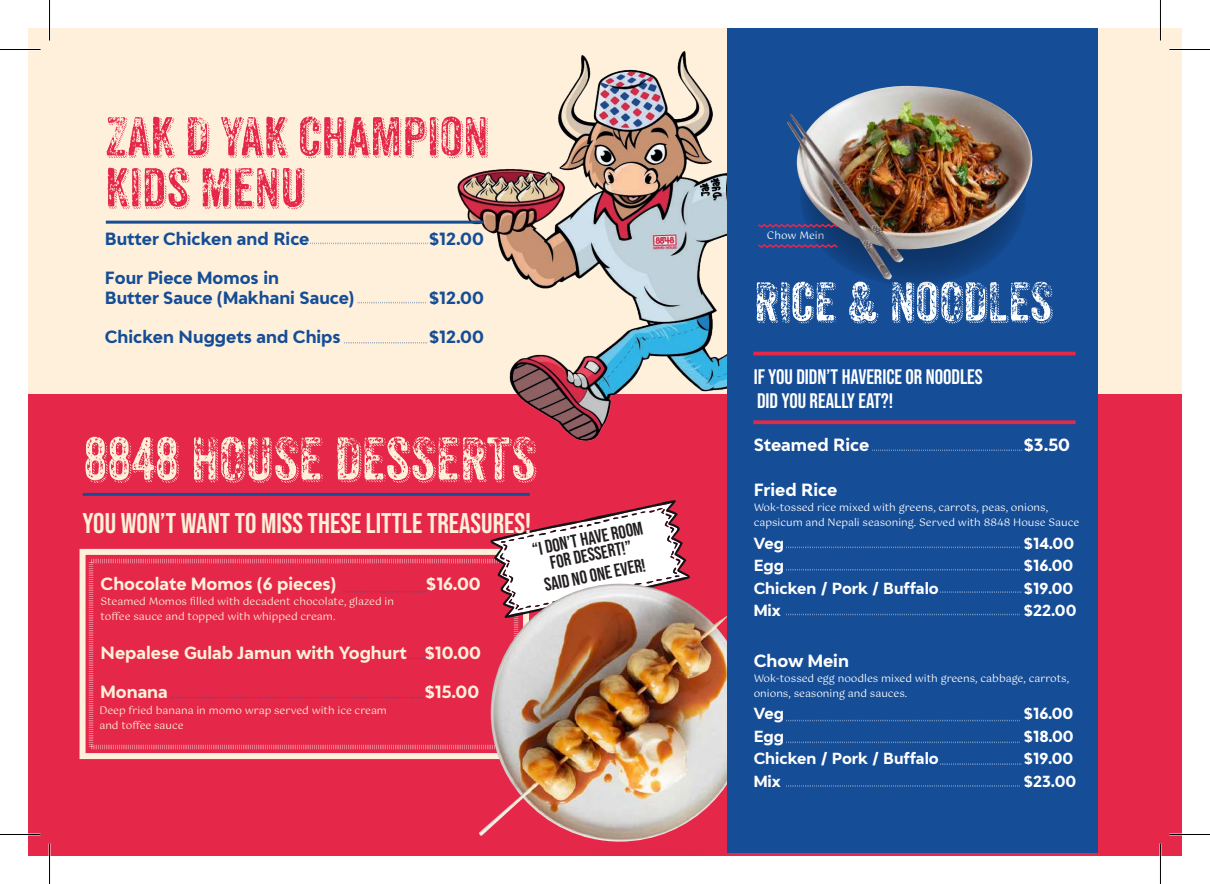
<style>
.page{position:relative;width:1210px;height:884px;background:#fff}
.page>*{position:absolute;margin:0;border:0;box-sizing:border-box;transform-origin:0 0}
.t1{font:58.5px "Anodyne Combined";color:#fef0da}
.t2{font:52.95px/51px "Anodyne Combined";color:#e5284a}
.t3{font:52.95px "Anodyne Combined";color:#fff}
.t4{font:28.5px "Bebas Neue";color:#fef0da}
.t5{font:21px/24px "Bebas Neue";color:#fff}
.t6{font:18.45px/16.2px "Bebas Neue";color:#231f20;text-align:center}
.t7{font:16.5px/19.5px "Adlinnaka Bold Demo";color:#154d97}
.t8{font:16.5px "Adlinnaka Bold Demo";color:#fef0da}
.t9{font:16.5px "Adlinnaka Bold Demo";color:#fff}
.t10{font:15px "Adlinnaka Bold Demo";color:#fff}
.t11{font:10.5px/15px "Gotu";color:#fff}
.t12{font:10.5px/15px "Gotu";color:#fef0da}
</style>
<div class="page">
<div style="left:28px;top:28px;width:1153px;height:828px;background:#fef0da"></div>
<div style="left:28px;top:394px;width:1153px;height:462px;background:#e5284a"></div>
<div style="left:79px;top:549px;width:450px;height:210px;border:6px solid #fef0da"></div>
<svg style="left:490px;top:500px;width:199px;height:84px"></svg>
<hr style="left:83px;top:493px;width:446px;height:3px;background:#154d97">
<img style="left:478px;top:584px;width:249px;height:252px">
<img style="left:497px;top:818px;width:230px;height:24px">
<img style="left:457px;top:51px;width:270px;height:390px">
<div style="left:727px;top:28px;width:370px;height:825px;background:#154d97"></div>
<svg style="left:753px;top:420px;width:322px;height:4px"></svg>
<hr style="left:753px;top:352px;width:322px;height:3px;background:#e5284a">
<svg style="left:872px;top:450px;width:149px;height:1px"></svg>
<svg style="left:786px;top:547px;width:233px;height:1px"></svg>
<svg style="left:786px;top:720px;width:233px;height:1px"></svg>
<svg style="left:786px;top:785px;width:233px;height:2px"></svg>
<svg style="left:786px;top:742px;width:233px;height:1px"></svg>
<svg style="left:786px;top:614px;width:233px;height:1px"></svg>
<svg style="left:786px;top:569px;width:233px;height:1px"></svg>
<svg style="left:940px;top:591px;width:82px;height:2px"></svg>
<svg style="left:940px;top:763px;width:82px;height:2px"></svg>
<svg style="left:310px;top:243px;width:117px;height:1px"></svg>
<svg style="left:171px;top:697px;width:252px;height:1px"></svg>
<svg style="left:358px;top:302px;width:68px;height:1px"></svg>
<svg style="left:344px;top:342px;width:83px;height:1px"></svg>
<svg style="left:343px;top:591px;width:83px;height:1px"></svg>
<svg style="left:407px;top:658px;width:18px;height:1px"></svg>
<hr style="left:106px;top:221px;width:378px;height:3px;background:#154d97">
<img style="left:787px;top:86px;width:246px;height:197px">
<svg style="left:758px;top:243px;width:81px;height:6px"></svg>
<svg style="left:758px;top:223px;width:81px;height:6px"></svg>
<hr style="left:0;top:833px;width:40px;height:2px;background:#fff">
<hr style="left:1169px;top:833px;width:40px;height:2px;background:#fff">
<hr style="left:1159px;top:0;width:2px;height:40px;background:#fff">
<hr style="left:1159px;top:843px;width:2px;height:41px;background:#fff">
<hr style="left:0;top:49px;width:40px;height:1px;background:#000">
<hr style="left:1169px;top:49px;width:40px;height:1px;background:#000">
<hr style="left:0;top:834px;width:40px;height:1px;background:#000">
<hr style="left:1169px;top:834px;width:40px;height:1px;background:#000">
<hr style="left:49px;top:0;width:1px;height:40px;background:#000">
<hr style="left:49px;top:843px;width:1px;height:41px;background:#000">
<hr style="left:1159px;top:0;width:1px;height:40px;background:#000">
<hr style="left:1159px;top:843px;width:1px;height:41px;background:#000">
<h2 class="t2" style="left:105px;top:112px;width:385px">ZAK D YAK CHAMPION<br>KIDS MENU</h2>
<h3 class="t7" style="left:105px;top:231px;width:206px">Butter Chicken and Rice</h3>
<h3 class="t7" style="left:429px;top:231px;width:56px">$12.00</h3>
<h3 class="t7" style="left:105px;top:270px;width:250px">Four Piece Momos in<br>Butter Sauce (Makhani Sauce)</h3>
<h3 class="t7" style="left:429px;top:290px;width:56px">$12.00</h3>
<h3 class="t7" style="left:105px;top:329px;width:237px">Chicken Nuggets and Chips</h3>
<h3 class="t7" style="left:429px;top:329px;width:56px">$12.00</h3>
<h1 class="t1" style="left:83px;top:423px;width:453px">8848 HOUSE DESSERTS</h1>
<h3 class="t4" style="left:82px;top:507px;width:450px">YOU WON’T WANT TO MISS THESE LITTLE TREASURES!</h3>
<h3 class="t6" style="left:531px;top:541px;width:114px;rotate:-11deg">“I DON’T HAVE ROOM<br>FOR DESSERT!”</h3>
<h3 class="t6" style="left:542px;top:576px;width:105px;rotate:-11deg">SAID NO ONE EVER!</h3>
<h3 class="t8" style="left:101px;top:577px;width:237px">Chocolate Momos (6 pieces)</h3>
<h3 class="t8" style="left:426px;top:577px;width:56px">$16.00</h3>
<p class="t12" style="left:101px;top:594px;width:295px">Steamed Momos filled with decadent chocolate, glazed in toffee sauce and topped with whipped cream.</p>
<h3 class="t8" style="left:101px;top:646px;width:382px">Nepalese Gulab Jamun with Yoghurt $10.00</h3>
<h3 class="t8" style="left:101px;top:685px;width:69px">Monana</h3>
<h3 class="t8" style="left:425px;top:685px;width:56px">$15.00</h3>
<p class="t12" style="left:99px;top:702px;width:289px">Deep fried banana in momo wrap served with ice cream and toffee sauce</p>
<p class="t11" style="left:766px;top:228px;width:59px">Chow Mein</p>
<h2 class="t3" style="left:753px;top:270px;width:300px">RICE &amp; NOODLES</h2>
<h3 class="t5" style="left:753px;top:364px;width:230px">IF YOU DIDN’T HAVERICE OR NOODLES<br>DID YOU REALLY EAT?!</h3>
<h3 class="t9" style="left:753px;top:439px;width:117px">Steamed Rice</h3>
<h3 class="t9" style="left:1023px;top:439px;width:48px">$3.50</h3>
<h3 class="t9" style="left:753px;top:483px;width:85px">Fried Rice</h3>
<p class="t11" style="left:753px;top:500px;width:327px">Wok-tossed rice mixed with greens, carrots, peas, onions, capsicum and Nepali seasoning. Served with 8848 House Sauce</p>
<h3 class="t10" style="left:753px;top:537px;width:32px">Veg</h3>
<h3 class="t10" style="left:1023px;top:537px;width:52px">$14.00</h3>
<h3 class="t10" style="left:753px;top:559px;width:32px">Egg</h3>
<h3 class="t10" style="left:1023px;top:559px;width:51px">$16.00</h3>
<h3 class="t10" style="left:753px;top:582px;width:187px">Chicken / Pork / Buffalo</h3>
<h3 class="t10" style="left:1023px;top:582px;width:51px">$19.00</h3>
<h3 class="t10" style="left:753px;top:604px;width:29px">Mix</h3>
<h3 class="t10" style="left:1023px;top:604px;width:54px">$22.00</h3>
<h3 class="t9" style="left:753px;top:654px;width:97px">Chow Mein</h3>
<p class="t11" style="left:753px;top:670px;width:317px">Wok-tossed egg noodles mixed with greens, cabbage, carrots, onions, seasoning and sauces.</p>
<h3 class="t10" style="left:753px;top:707px;width:32px">Veg</h3>
<h3 class="t10" style="left:1023px;top:707px;width:51px">$16.00</h3>
<h3 class="t10" style="left:753px;top:730px;width:32px">Egg</h3>
<h3 class="t10" style="left:1023px;top:730px;width:51px">$18.00</h3>
<h3 class="t10" style="left:753px;top:752px;width:187px">Chicken / Pork / Buffalo</h3>
<h3 class="t10" style="left:1023px;top:752px;width:51px">$19.00</h3>
<h3 class="t10" style="left:753px;top:775px;width:29px">Mix</h3>
<h3 class="t10" style="left:1023px;top:775px;width:54px">$23.00</h3>
</div>
